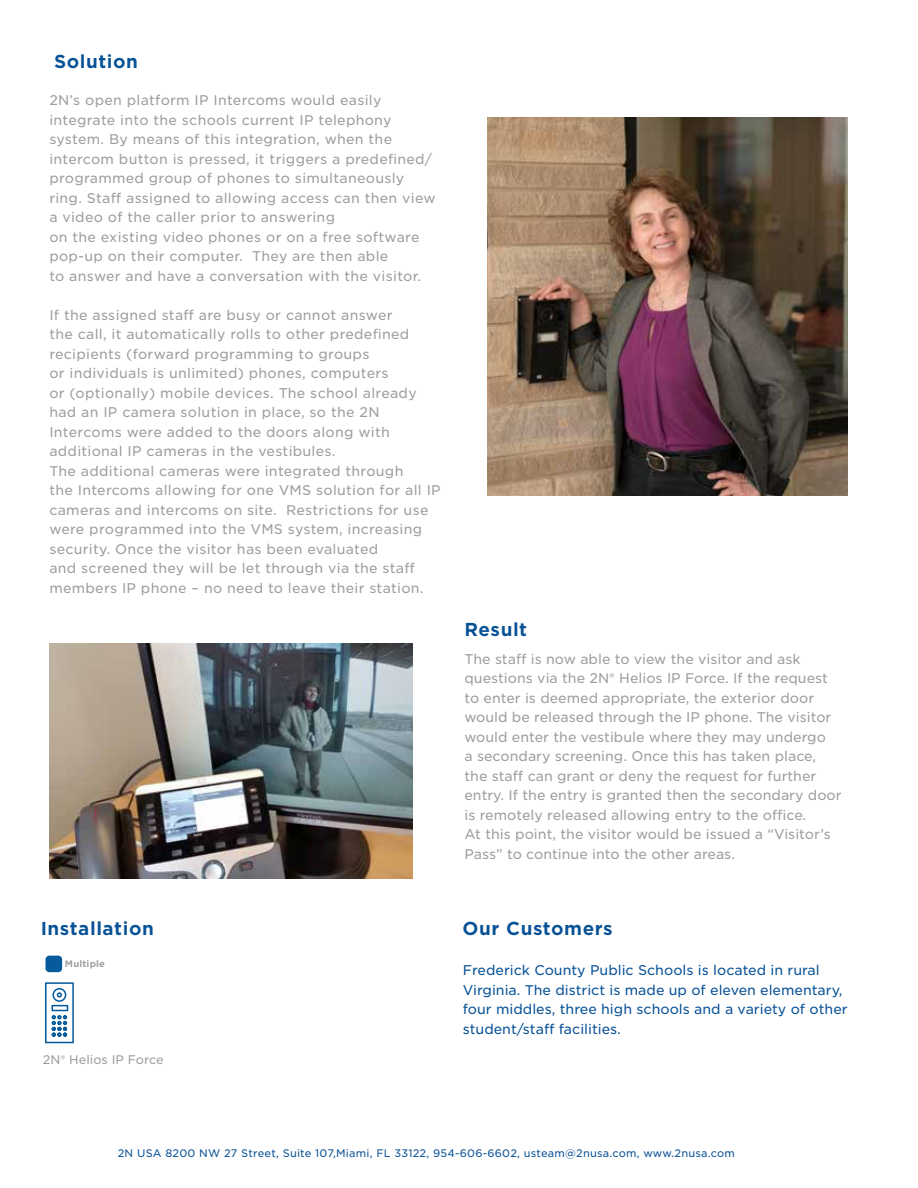
<style>
.page{position:relative;width:918px;height:1188px;background:#fff}
.page>*{position:absolute;margin:0;border:0;box-sizing:border-box;transform-origin:0 0}
.t1{font:700 18px "Gotham S Sm";letter-spacing:.03em;color:#075196}
.t2{font:13.5px/19.5px "Gotham S Sm";letter-spacing:.02em;color:#9d9d9c}
.t3{font:13.5px/19.5px "Gotham S Sm";color:#9d9d9c}
.t4{font:13.5px/19.5px "Gotham S Sm";color:#075196}
.t5{font:12px "Gotham S Sm";color:#9d9d9c}
.t6{font:10.5px "Gotham S Sm";letter-spacing:.02em;color:#095196}
.t7{font:700 9px "Gotham S Sm";letter-spacing:.02em;color:#9d9d9c}
</style>
<div class="page">
<svg style="left:45px;top:982px;width:29px;height:61px"></svg>
<img style="left:488px;top:117px;width:359px;height:379px">
<img style="left:49px;top:644px;width:363px;height:234px">
<div style="left:46px;top:956px;width:16px;height:16px;background:#085b9b;border-radius:4px"></div>
<h1 class="t1" style="left:54px;top:49px;width:85px">Solution</h1>
<p class="t2" style="left:49px;top:90px;width:388px">2N’s open platform IP Intercoms would easily integrate into the schools current IP telephony system. By means of this integration, when the intercom button is pressed, it triggers a predefined/ programmed group of phones to simultaneously ring. Staff assigned to allowing access can then view a video of the caller prior to answering<br>on the existing video phones or on a free software pop-up on their computer. They are then able<br>to answer and have a conversation with the visitor.</p>
<p class="t2" style="left:49px;top:305px;width:393px">If the assigned staff are busy or cannot answer<br>the call, it automatically rolls to other predefined recipients (forward programming to groups<br>or individuals is unlimited) phones, computers<br>or (optionally) mobile devices. The school already had an IP camera solution in place, so the 2N Intercoms were added to the doors along with additional IP cameras in the vestibules.<br>The additional cameras were integrated through<br>the Intercoms allowing for one VMS solution for all IP cameras and intercoms on site. Restrictions for use were programmed into the VMS system, increasing security. Once the visitor has been evaluated<br>and screened they will be let through via the staff members IP phone – no need to leave their station.</p>
<h1 class="t1" style="left:464px;top:617px;width:64px">Result</h1>
<p class="t3" style="left:464px;top:649px;width:379px">The staff is now able to view the visitor and ask questions via the 2N® Helios IP Force. If the request to enter is deemed appropriate, the exterior door would be released through the IP phone. The visitor would enter the vestibule where they may undergo<br>a secondary screening. Once this has taken place, the staff can grant or deny the request for further entry. If the entry is granted then the secondary door is remotely released allowing entry to the office.<br>At this point, the visitor would be issued a “Visitor’s Pass” to continue into the other areas.</p>
<h1 class="t1" style="left:41px;top:916px;width:115px">Installation</h1>
<h1 class="t1" style="left:463px;top:916px;width:152px">Our Customers</h1>
<p class="t7" style="left:65px;top:957px;width:42px">Multiple</p>
<p class="t5" style="left:43px;top:1052px;width:122px">2N® Helios IP Force</p>
<p class="t4" style="left:463px;top:960px;width:386px">Frederick County Public Schools is located in rural Virginia. The district is made up of eleven elementary, four middles, three high schools and a variety of other student/staff facilities.</p>
<p class="t6" style="left:118px;top:1146px;width:619px">2N USA 8200 NW 27 Street, Suite 107,Miami, FL 33122, 954-606-6602, usteam@2nusa.com, www.2nusa.com</p>
</div>
